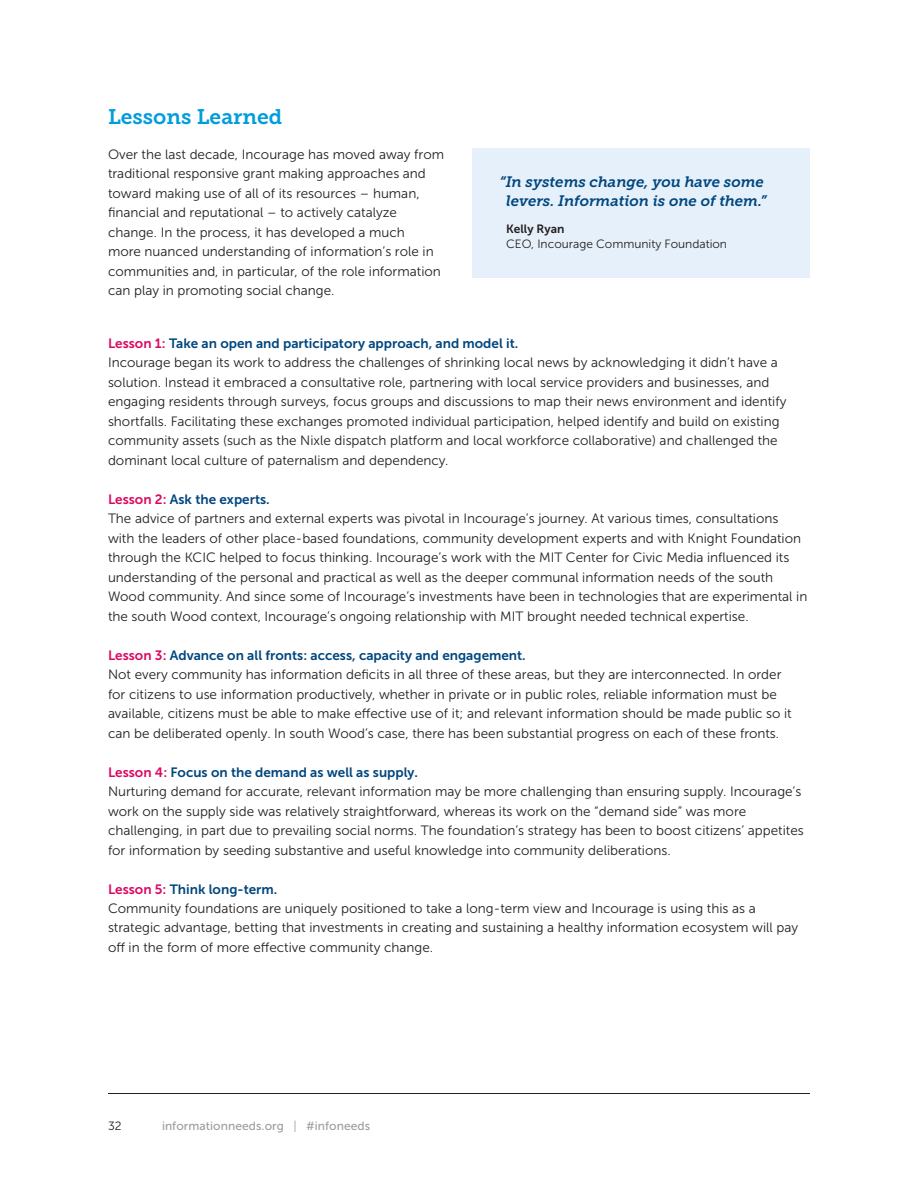
<style>
.page{position:relative;width:918px;height:1188px;background:#fff}
.page>*{position:absolute;margin:0;border:0;box-sizing:border-box;transform-origin:0 0}
.t1{font:21px "Museo Slab 700";color:#009ddc}
.t2{font:italic 15px/19.5px "Museo Slab 700";color:#00467f;text-align:center}
.t3{font:13.5px/19.5px "Museo Sans 300";color:#231f20}
.t4{font:13.5px "Museo Sans 700";color:#00467f}
.t5{font:12px "Museo Sans 300";color:#231f20}
.t6{font:12px "Museo Sans 500";letter-spacing:.005em;color:#9b9d9f}
.t7{font:12px "Museo Sans 700";color:#231f20}
.s1{color:#db0962}
.s2{font-family:"Museo Sans 300"}
</style>
<div class="page">
<hr style="left:108px;top:1093px;width:702px;height:1px;background:#231f20">
<div style="left:472px;top:148px;width:338px;height:130px;background:#e5f0fa"></div>
<h1 class="t1" style="left:108px;top:105px;width:176px">Lessons Learned</h1>
<p class="t3" style="left:108px;top:144px;width:338px">Over the last decade, Incourage has moved away from traditional responsive grant making approaches and toward making use of all of its resources – human, financial and reputational – to actively catalyze change. In the process, it has developed a much<br>more nuanced understanding of information’s role in communities and, in particular, of the role information can play in promoting social change.</p>
<p class="t2" style="left:500px;top:172px;width:269px">“In systems change, you have some levers. Information is one of them.”</p>
<p class="t7" style="left:506px;top:222px;width:60px">Kelly Ryan</p>
<p class="t5" style="left:506px;top:238px;width:222px">CEO, Incourage Community Foundation</p>
<p class="t4" style="left:108px;top:335px;width:412px"><span class="s1">Lesson 1:</span> Take an open and participatory approach, and model it.</p>
<p class="t3" style="left:108px;top:353px;width:680px">Incourage began its work to address the challenges of shrinking local news by acknowledging it didn’t have a solution. Instead it embraced a consultative role, partnering with local service providers and businesses, and engaging residents through surveys, focus groups and discussions to map their news environment and identify shortfalls. Facilitating these exchanges promoted individual participation, helped identify and build on existing community assets (such as the Nixle dispatch platform and local workforce collaborative) and challenged the dominant local culture of paternalism and dependency.</p>
<p class="t4" style="left:108px;top:491px;width:163px"><span class="s1">Lesson 2:</span> Ask the experts.</p>
<p class="t3" style="left:108px;top:509px;width:701px">The advice of partners and external experts was pivotal in Incourage’s journey. At various times, consultations with the leaders of other place-based foundations, community development experts and with Knight Foundation through the KCIC helped to focus thinking. Incourage’s work with the MIT Center for Civic Media influenced its understanding of the personal and practical as well as the deeper communal information needs of the south Wood community. And since some of Incourage’s investments have been in technologies that are experimental in the south Wood context, Incourage’s ongoing relationship with MIT brought needed technical expertise.</p>
<p class="t4" style="left:108px;top:647px;width:419px"><span class="s1">Lesson 3:</span> Advance on all fronts: access, capacity and engagement.</p>
<p class="t3" style="left:108px;top:665px;width:685px">Not every community has information deficits in all three of these areas, but they are interconnected. In order for citizens to use information productively, whether in private or in public roles, reliable information must be available, citizens must be able to make effective use of it; and relevant information should be made public so it can be deliberated openly. In south Wood’s case, there has been substantial progress on each of these fronts.</p>
<p class="t4" style="left:108px;top:764px;width:311px"><span class="s1">Lesson 4:</span> Focus on the demand as well as supply.</p>
<p class="t3" style="left:108px;top:782px;width:697px">Nurturing demand for accurate, relevant information may be more challenging than ensuring supply. Incourage’s work on the supply side was relatively straightforward, whereas its work on the “demand side” was more challenging, in part due to prevailing social norms. The foundation’s strategy has been to boost citizens’ appetites for information by seeding substantive and useful knowledge into community deliberations.</p>
<p class="t4" style="left:108px;top:881px;width:171px"><span class="s1">Lesson 5:</span> Think long-term.</p>
<p class="t3" style="left:108px;top:899px;width:692px">Community foundations are uniquely positioned to take a long-term view and Incourage is using this as a strategic advantage, betting that investments in creating and sustaining a healthy information ecosystem will pay off in the form of more effective community change.</p>
<p class="t5" style="left:108px;top:1119px;width:15px">32</p>
<p class="t6" style="left:162px;top:1119px;width:210px">informationneeds.org <span class="s2">|</span> #infoneeds</p>
</div>
